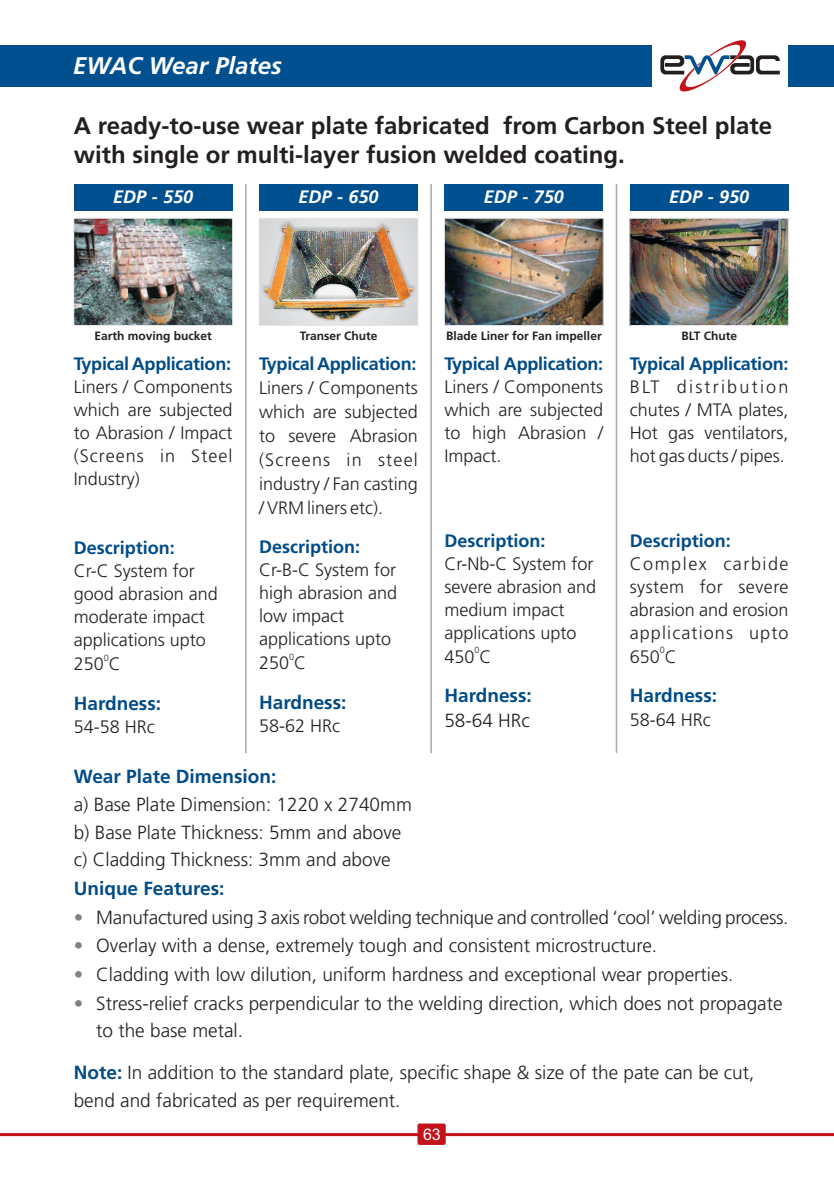
<style>
.page{position:relative;width:834px;height:1180px;background:#fff}
.page>*{position:absolute;margin:0;border:0;box-sizing:border-box;transform-origin:0 0}
.t1{font:700 24px/28.4px "Frutiger LT Pro";color:#231f20}
.t2{font:700 24px "Frutiger LT Pro";color:#fff}
.t3{font:300 19px/28.4px "Frutiger LT Pro";color:#231f20}
.t4{font:700 19px "Frutiger LT Pro";color:#004b87}
.t5{font:300 19px/28.6px "Frutiger LT Pro";color:#808285;text-align:justify}
.t6{font:300 18px/23px "Frutiger LT Pro";color:#231f20;text-align:justify}
.t7{font:700 18px "Frutiger LT Pro";letter-spacing:-.015em;color:#004b87}
.t8{font:italic 700 18px "Frutiger LT Pro";color:#fff}
.t9{font:16px "Arial";color:#fff}
.t10{font:700 12px "Frutiger LT Pro";color:#231f20}
.t11{font:300 9px "Frutiger LT Pro";color:#231f20}
.s1{font-weight:700;color:#004b87}
</style>
<div class="page">
<hr style="left:245px;top:184px;width:1px;height:569px;background:#a8a9ad">
<hr style="left:430px;top:184px;width:2px;height:569px;background:#a8a9ad">
<hr style="left:615px;top:184px;width:2px;height:569px;background:#a8a9ad">
<div style="left:74px;top:184px;width:158px;height:26px;background:#004f8f"></div>
<div style="left:629px;top:184px;width:159px;height:26px;background:#004f8f"></div>
<div style="left:444px;top:184px;width:159px;height:26px;background:#004f8f"></div>
<div style="left:259px;top:184px;width:159px;height:26px;background:#004f8f"></div>
<img style="left:75px;top:220px;width:156px;height:104px">
<div style="left:73px;top:218px;width:160px;height:108px;border:1px solid #e6e7e9"></div>
<img style="left:631px;top:220px;width:156px;height:104px">
<div style="left:629px;top:218px;width:160px;height:108px;border:1px solid #e6e7e9"></div>
<img style="left:446px;top:220px;width:155px;height:104px">
<div style="left:444px;top:218px;width:159px;height:108px;border:1px solid #e6e7e9"></div>
<div style="left:259px;top:218px;width:159px;height:107px;background:#d9dadc"></div>
<div style="left:261px;top:221px;width:154px;height:101px;background:#231f20;opacity:.29"></div>
<img style="left:264px;top:224px;width:149px;height:96px">
<div style="left:258px;top:218px;width:160px;height:108px;border:1px solid #e6e7e9"></div>
<div style="left:788px;top:45px;width:45px;height:41px;background:#004f8f"></div>
<div style="left:0;top:45px;width:651px;height:41px;background:#004f8f"></div>
<svg style="left:660px;top:40px;width:119px;height:52px"></svg>
<hr style="left:0;top:1132px;width:833px;height:3px;background:#c4121a">
<div style="left:417px;top:1123px;width:28px;height:21px;background:#c4121a;border-radius:2px"></div>
<h1 class="t2" style="left:73px;top:56px;width:210px">EWAC Wear Plates</h1>
<h1 class="t1" style="left:74px;top:114px;width:700px">A ready-to-use wear plate fabricated from Carbon Steel plate with single or multi-layer fusion welded coating.</h1>
<p class="t8" style="left:113px;top:190px;width:82px">EDP - 550</p>
<p class="t8" style="left:298px;top:190px;width:82px">EDP - 650</p>
<p class="t8" style="left:483px;top:190px;width:82px">EDP - 750</p>
<p class="t8" style="left:669px;top:190px;width:82px">EDP - 950</p>
<p class="t10" style="left:94px;top:330px;width:119px">Earth moving bucket</p>
<p class="t10" style="left:300px;top:330px;width:79px">Transer Chute</p>
<p class="t10" style="left:446px;top:330px;width:157px">Blade Liner for Fan impeller</p>
<p class="t10" style="left:681px;top:330px;width:57px">BLT Chute</p>
<p class="t7" style="left:259px;top:356px;width:159px">TypicalApplication:</p>
<p class="t7" style="left:74px;top:356px;width:159px">TypicalApplication:</p>
<p class="t7" style="left:444px;top:356px;width:160px">Typical Application:</p>
<p class="t7" style="left:629px;top:356px;width:160px">Typical Application:</p>
<p class="t6" style="left:74px;top:377px;width:160px">Liners / Components which are subjected to Abrasion / Impact (Screens in Steel Industry)</p>
<p class="t6" style="left:259px;top:377px;width:160px;line-height:24px">Liners / Components which are subjected to severe Abrasion (Screens in steel industry / Fan casting / VRM liners etc).</p>
<p class="t7" style="left:74px;top:540px;width:102px">Description:</p>
<p class="t7" style="left:259px;top:539px;width:102px">Description:</p>
<p class="t6" style="left:74px;top:561px;width:146px;text-align:left">Cr-C System for good abrasion and moderate impact applications upto</p>
<p class="t11" style="left:104px;top:654px;width:7px">0</p>
<p class="t6" style="left:74px;top:654px;width:49px">250 C</p>
<p class="t6" style="left:259px;top:559px;width:140px;text-align:left">Cr-B-C System for high abrasion and low impact applications upto</p>
<p class="t11" style="left:289px;top:653px;width:7px">0</p>
<p class="t6" style="left:259px;top:652px;width:49px">250 C</p>
<p class="t4" style="left:74px;top:695px;width:89px">Hardness:</p>
<p class="t4" style="left:259px;top:694px;width:89px">Hardness:</p>
<p class="t6" style="left:74px;top:717px;width:83px">54-58 HRc</p>
<p class="t6" style="left:259px;top:715px;width:83px">58-62 HRc</p>
<p class="t4" style="left:74px;top:768px;width:204px">Wear Plate Dimension:</p>
<p class="t6" style="left:444px;top:377px;width:160px">Liners / Components which are subjected to high Abrasion / Impact.</p>
<p class="t6" style="left:629px;top:377px;width:160px">BLT distribution chutes / MTA plates, Hot gas ventilators, hot gas ducts / pipes.</p>
<p class="t7" style="left:444px;top:533px;width:102px">Description:</p>
<p class="t7" style="left:629px;top:533px;width:102px">Description:</p>
<p class="t6" style="left:444px;top:553px;width:153px;text-align:left">Cr-Nb-C System for severe abrasion and medium impact applications upto</p>
<p class="t11" style="left:474px;top:646px;width:7px">0</p>
<p class="t6" style="left:444px;top:646px;width:49px">450 C</p>
<p class="t6" style="left:629px;top:553px;width:160px">Complex carbide system for severe abrasion and erosion applications upto</p>
<p class="t11" style="left:659px;top:646px;width:7px">0</p>
<p class="t6" style="left:629px;top:646px;width:49px">650 C</p>
<p class="t4" style="left:444px;top:688px;width:89px">Hardness:</p>
<p class="t4" style="left:629px;top:688px;width:89px">Hardness:</p>
<p class="t3" style="left:444px;top:707px;width:87px">58-64 HRc</p>
<p class="t6" style="left:629px;top:709px;width:83px">58-64 HRc</p>
<p class="t3" style="left:74px;top:792px;width:339px;line-height:27.8px">a) Base Plate Dimension: 1220 x 2740mm b) Base Plate Thickness: 5mm and above c) Cladding Thickness: 3mm and above</p>
<p class="t3" style="left:96px;top:904px;width:693px">Manufactured using 3 axis robot welding technique and controlled ‘cool’ welding process.<br>Overlay with a dense, extremely tough and consistent microstructure.<br>Cladding with low dilution, uniform hardness and exceptional wear properties.<br>Stress-relief cracks perpendicular to the welding direction, which does not propagate to the base metal.</p>
<p class="t4" style="left:74px;top:880px;width:152px">Unique Features:</p>
<p class="t5" style="left:74px;top:904px;width:11px">• • • •</p>
<p class="t3" style="left:74px;top:1059px;width:682px"><span class="s1">Note:</span> In addition to the standard plate, specific shape &amp; size of the pate can be cut,</p>
<p class="t3" style="left:74px;top:1087px;width:328px">bend and fabricated as per requirement.</p>
<p class="t9" style="left:423px;top:1127px;width:19px">63</p>
</div>
